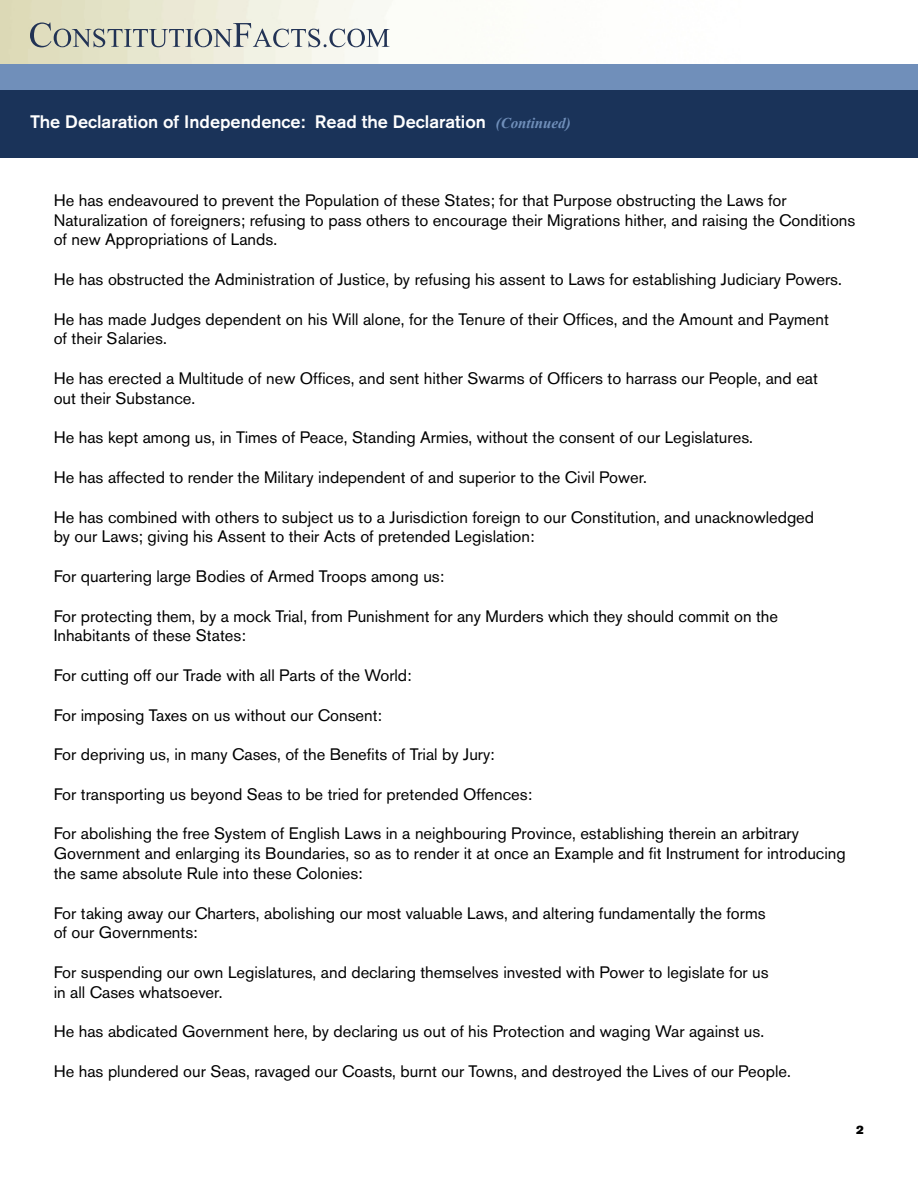
<style>
.page{position:relative;width:918px;height:1188px;background:#fff}
.page>*{position:absolute;margin:0;border:0;box-sizing:border-box;transform-origin:0 0}
.t1{font:500 18px "Akzidenz Grotesk BE";color:#fff}
.t2{font:16.5px/19.8px "Akzidenz Grotesk BE";color:#000}
.t3{font:12px "Akzidenz Grotesk BE Super";color:#000}
.s1{font-family:"Times New Roman";font-weight:700;font-style:italic;font-size:15px;color:#708fba}
</style>
<div class="page">
<div style="left:1px;top:85px;width:917px;height:73px;background:#1a3359"></div>
<div style="left:0;top:64px;width:918px;height:26px;background:#708fba"></div>
<svg style="left:30px;top:22px;width:359px;height:25px;background:#c4c7bf"></svg>
<p class="t1" style="left:30px;top:110px;width:542px">The Declaration of Independence: Read the Declaration <span class="s1">(Continued)</span></p>
<p class="t2" style="left:54px;top:190px;width:803px">He has endeavoured to prevent the Population of these States; for that Purpose obstructing the Laws for<br>Naturalization of foreigners; refusing to pass others to encourage their Migrations hither, and raising the Conditions of new Appropriations of Lands.</p>
<p class="t2" style="left:54px;top:269px;width:790px">He has obstructed the Administration of Justice, by refusing his assent to Laws for establishing Judiciary Powers.</p>
<p class="t2" style="left:54px;top:309px;width:777px">He has made Judges dependent on his Will alone, for the Tenure of their Offices, and the Amount and Payment of their Salaries.</p>
<p class="t2" style="left:54px;top:368px;width:766px">He has erected a Multitude of new Offices, and sent hither Swarms of Officers to harrass our People, and eat out their Substance.</p>
<p class="t2" style="left:54px;top:428px;width:701px">He has kept among us, in Times of Peace, Standing Armies, without the consent of our Legislatures.</p>
<p class="t2" style="left:54px;top:467px;width:595px">He has affected to render the Military independent of and superior to the Civil Power.</p>
<p class="t2" style="left:54px;top:507px;width:762px">He has combined with others to subject us to a Jurisdiction foreign to our Constitution, and unacknowledged by our Laws; giving his Assent to their Acts of pretended Legislation:</p>
<p class="t2" style="left:54px;top:566px;width:392px">For quartering large Bodies of Armed Troops among us:</p>
<p class="t2" style="left:54px;top:606px;width:726px">For protecting them, by a mock Trial, from Punishment for any Murders which they should commit on the<br>Inhabitants of these States:</p>
<p class="t2" style="left:54px;top:665px;width:360px">For cutting off our Trade with all Parts of the World:</p>
<p class="t2" style="left:54px;top:705px;width:330px">For imposing Taxes on us without our Consent:</p>
<p class="t2" style="left:54px;top:745px;width:443px">For depriving us, in many Cases, of the Benefits of Trial by Jury:</p>
<p class="t2" style="left:54px;top:784px;width:480px">For transporting us beyond Seas to be tried for pretended Offences:</p>
<p class="t2" style="left:54px;top:824px;width:794px">For abolishing the free System of English Laws in a neighbouring Province, establishing therein an arbitrary<br>Government and enlarging its Boundaries, so as to render it at once an Example and fit Instrument for introducing the same absolute Rule into these Colonies:</p>
<p class="t2" style="left:54px;top:903px;width:713px">For taking away our Charters, abolishing our most valuable Laws, and altering fundamentally the forms of our Governments:</p>
<p class="t2" style="left:54px;top:962px;width:717px">For suspending our own Legislatures, and declaring themselves invested with Power to legislate for us in all Cases whatsoever.</p>
<p class="t2" style="left:54px;top:1022px;width:712px">He has abdicated Government here, by declaring us out of his Protection and waging War against us.</p>
<p class="t2" style="left:54px;top:1061px;width:739px">He has plundered our Seas, ravaged our Coasts, burnt our Towns, and destroyed the Lives of our People.</p>
<p class="t3" style="left:856px;top:1123px;width:9px">2</p>
</div>
